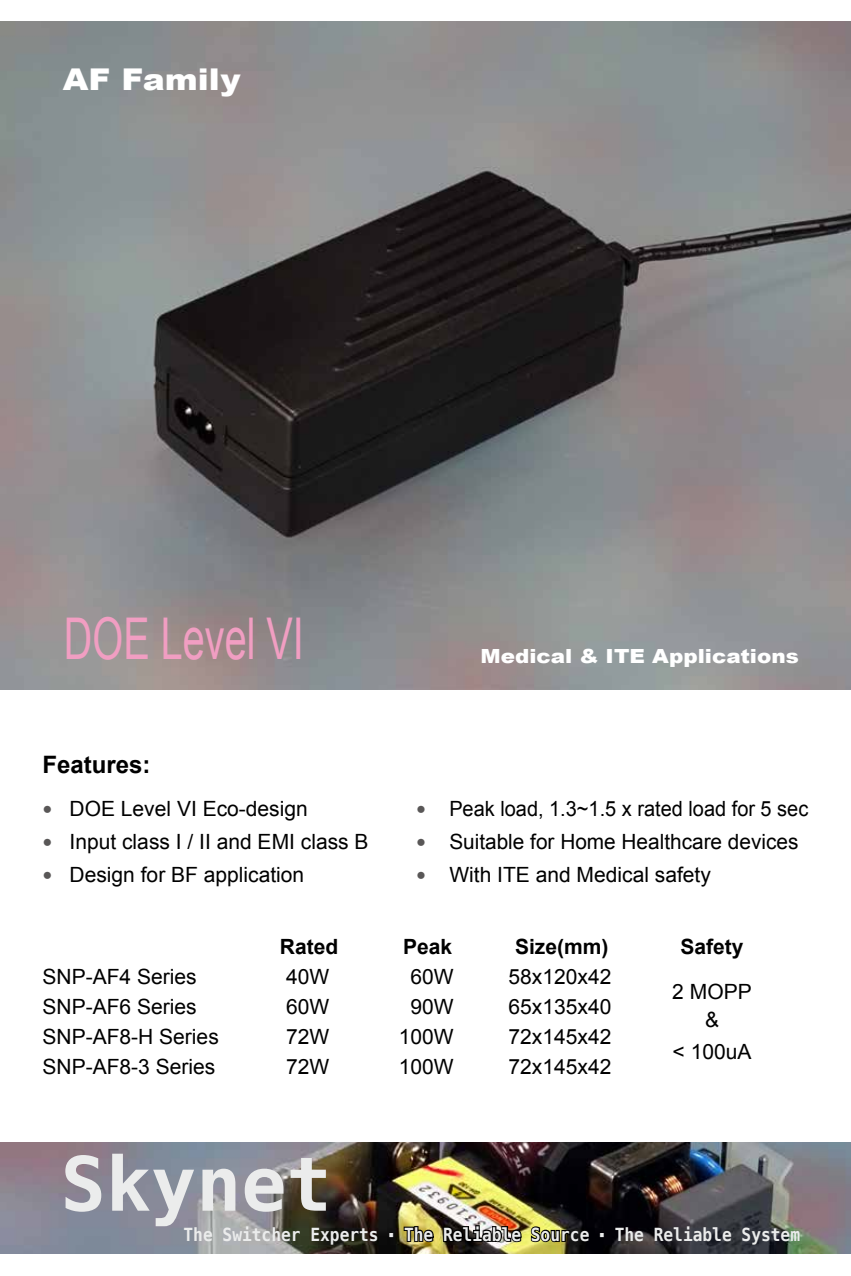
<style>
.page{position:relative;width:851px;height:1276px;background:#fff}
.page>*{position:absolute;margin:0;border:0;box-sizing:border-box;transform-origin:0 0}
.t1{font:700 75px "Menlo";color:#ebecec}
.t2{font:57.6px "Arial";color:#f19ec2;scale:.69 1}
.t3{font:900 30px "Arial";color:#fff;scale:1.1 1}
.t4{font:700 24px "Arial";color:#000}
.t5{font:21px "Arial";color:#000}
.t6{font:21px "Arial";color:#000;scale:.95 1}
.t7{font:700 21px "Arial";color:#000}
.t8{font:900 19.5px "Arial";color:#fff;scale:1.1 1}
.t9{font:700 18px "Menlo";color:#ebecec;scale:.9 1}
.s1{font-size:16.5px;color:#595757}
.s2{font-family:"Arial";font-weight:900}
</style>
<div class="page">
<img style="left:0;top:21px;width:850px;height:668px">
<img style="left:0;top:1143px;width:850px;height:110px">
<img style="left:402px;top:1224px;width:121px;height:23px">
<svg style="left:529px;top:1224px;width:43px;height:19px"></svg>
<h3 class="t3" style="left:63px;top:57px;width:163px">AF Family</h3>
<h2 class="t2" style="left:64px;top:601px;width:349px">DOE Level VI</h2>
<p class="t8" style="left:480px;top:642px;width:291px">Medical &amp; ITE Applications</p>
<p class="t4" style="left:43px;top:749px;width:110px">Features:</p>
<p class="t5" style="left:43px;top:794px;width:267px"><span class="s1">●</span> DOE Level VI Eco-design</p>
<p class="t6" style="left:416px;top:794px;width:414px"><span class="s1">●</span> Peak load, 1.3~1.5 x rated load for 5 sec</p>
<p class="t5" style="left:43px;top:827px;width:327px"><span class="s1">●</span> Input class I / II and EMI class B</p>
<p class="t5" style="left:416px;top:827px;width:383px"><span class="s1">●</span> Suitable for Home Healthcare devices</p>
<p class="t5" style="left:43px;top:860px;width:263px"><span class="s1">●</span> Design for BF application</p>
<p class="t5" style="left:416px;top:860px;width:296px"><span class="s1">●</span> With ITE and Medical safety</p>
<p class="t7" style="left:280px;top:932px;width:60px">Rated</p>
<p class="t7" style="left:403px;top:932px;width:51px">Peak</p>
<p class="t7" style="left:515px;top:932px;width:95px">Size(mm)</p>
<p class="t7" style="left:680px;top:932px;width:65px">Safety</p>
<p class="t5" style="left:42px;top:962px;width:156px">SNP-AF4 Series</p>
<p class="t5" style="left:286px;top:962px;width:45px">40W</p>
<p class="t5" style="left:410px;top:962px;width:45px">60W</p>
<p class="t5" style="left:508px;top:962px;width:104px">58x120x42</p>
<p class="t5" style="left:42px;top:992px;width:156px">SNP-AF6 Series</p>
<p class="t5" style="left:286px;top:992px;width:45px">60W</p>
<p class="t5" style="left:410px;top:992px;width:45px">90W</p>
<p class="t5" style="left:508px;top:992px;width:104px">65x135x40</p>
<p class="t5" style="left:42px;top:1022px;width:178px">SNP-AF8-H Series</p>
<p class="t5" style="left:286px;top:1022px;width:45px">72W</p>
<p class="t5" style="left:399px;top:1022px;width:56px">100W</p>
<p class="t5" style="left:508px;top:1022px;width:104px">72x145x42</p>
<p class="t5" style="left:42px;top:1052px;width:174px">SNP-AF8-3 Series</p>
<p class="t5" style="left:286px;top:1052px;width:45px">72W</p>
<p class="t5" style="left:399px;top:1052px;width:56px">100W</p>
<p class="t5" style="left:508px;top:1052px;width:104px">72x145x42</p>
<p class="t5" style="left:672px;top:977px;width:81px">2 MOPP</p>
<p class="t5" style="left:705px;top:1006px;width:16px">&amp;</p>
<p class="t5" style="left:672px;top:1037px;width:80px">&lt; 100uA</p>
<h1 class="t1" style="left:61px;top:1131px;width:272px">Skynet</h1>
<p class="t9" style="left:183px;top:1221px;width:686px">The Switcher Experts <span class="s2">▪</span> The Reliable Source <span class="s2">▪</span> The Reliable System</p>
</div>
